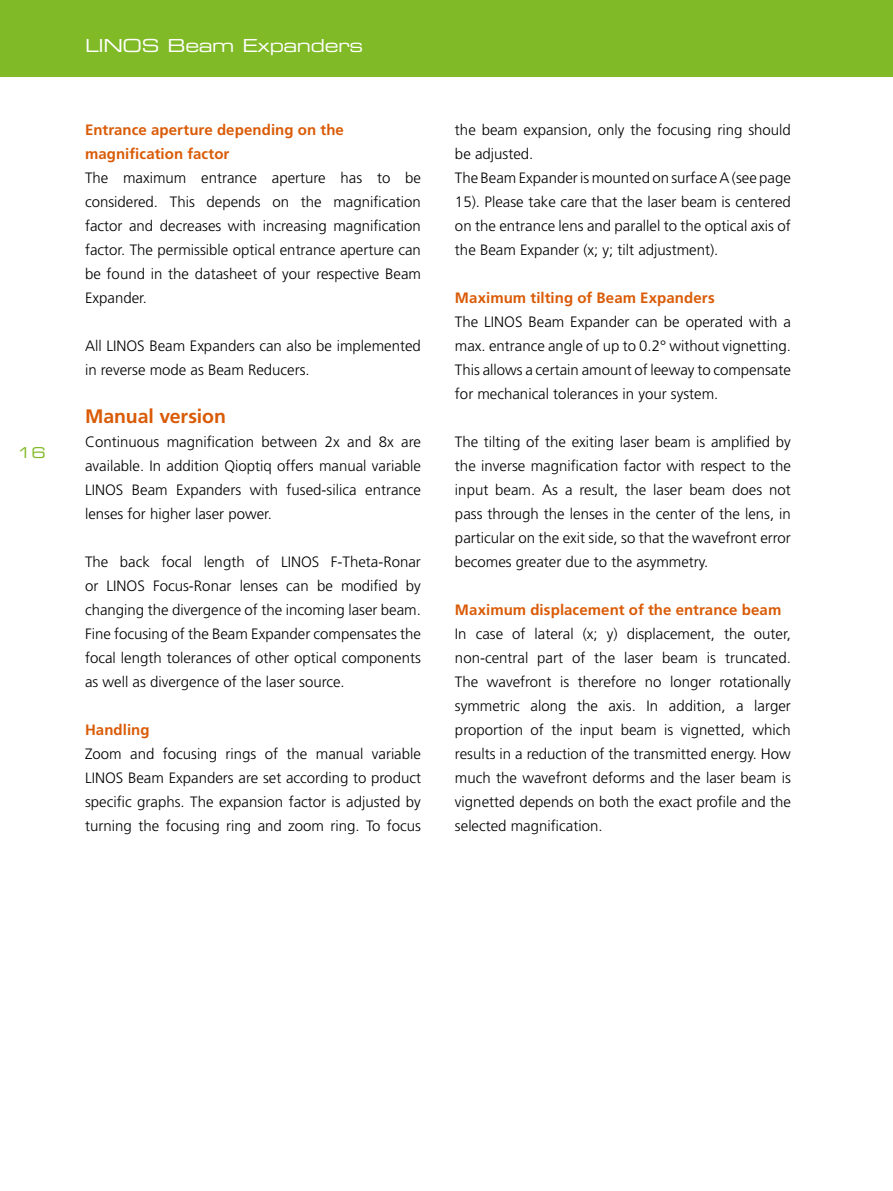
<style>
.page{position:relative;width:893px;height:1191px;background:#fff}
.page>*{position:absolute;margin:0;border:0;box-sizing:border-box;transform-origin:0 0}
.t1{font:700 19.5px "Frutiger LT Std";letter-spacing:-.005em;color:#da5b07}
.t2{font:18px "Eurostile LT Std Ex 2";letter-spacing:-.02em;color:#fff}
.t3{font:300 15px/24px "Frutiger";color:#000;text-align:justify}
.t4{font:700 15px/24px "Frutiger LT Std";letter-spacing:.005em;color:#da5b07}
.t5{font:15px "Eurostile LT Std Ex 2";color:#80ba27}
</style>
<div class="page">
<div style="left:0;top:0;width:893px;height:77px;background:#80ba27"></div>
<p class="t5" style="left:17px;top:442px;width:30px">16</p>
<p class="t2" style="left:85px;top:33px;width:280px">LINOS Beam Expanders</p>
<p class="t4" style="left:85px;top:117px;width:260px">Entrance aperture depending on the magnification factor</p>
<p class="t3" style="left:85px;top:166px;width:337px">The maximum entrance aperture has to be considered. This depends on the magnification factor and decreases with increasing magnification factor. The permissible optical entrance aperture can be found in the datasheet of your respective Beam Expander.</p>
<p class="t3" style="left:85px;top:334px;width:337px">All LINOS Beam Expanders can also be implemented in reverse mode as Beam Reducers.</p>
<h1 class="t1" style="left:85px;top:404px;width:143px">Manual version</h1>
<p class="t3" style="left:85px;top:430px;width:337px">Continuous magnification between 2x and 8x are available. In addition Qioptiq offers manual variable LINOS Beam Expanders with fused-silica entrance lenses for higher laser power.</p>
<p class="t3" style="left:85px;top:550px;width:337px">The back focal length of LINOS F-Theta-Ronar or LINOS Focus-Ronar lenses can be modified by changing the divergence of the incoming laser beam.<br>Fine focusing of the Beam Expander compensates the focal length tolerances of other optical components as well as divergence of the laser source.</p>
<p class="t4" style="left:85px;top:717px;width:66px">Handling</p>
<p class="t3" style="left:85px;top:742px;width:337px">Zoom and focusing rings of the manual variable LINOS Beam Expanders are set according to product specific graphs. The expansion factor is adjusted by turning the focusing ring and zoom ring. To focus</p>
<p class="t3" style="left:455px;top:118px;width:337px;text-align:left">the beam expansion, only the focusing ring should be adjusted.<br>The Beam Expander is mounted on surface A (see page 15). Please take care that the laser beam is centered on the entrance lens and parallel to the optical axis of the Beam Expander (x; y; tilt adjustment).</p>
<p class="t4" style="left:455px;top:285px;width:261px">Maximum tilting of Beam Expanders</p>
<p class="t3" style="left:455px;top:310px;width:337px">The LINOS Beam Expander can be operated with a max. entrance angle of up to 0.2° without vignetting.<br>This allows a certain amount of leeway to compensate for mechanical tolerances in your system.</p>
<p class="t3" style="left:455px;top:430px;width:337px">The tilting of the exiting laser beam is amplified by the inverse magnification factor with respect to the input beam. As a result, the laser beam does not pass through the lenses in the center of the lens, in particular on the exit side, so that the wavefront error becomes greater due to the asymmetry.</p>
<p class="t4" style="left:455px;top:597px;width:328px">Maximum displacement of the entrance beam</p>
<p class="t3" style="left:455px;top:622px;width:337px">In case of lateral (x; y) displacement, the outer, non-central part of the laser beam is truncated.<br>The wavefront is therefore no longer rotationally symmetric along the axis. In addition, a larger proportion of the input beam is vignetted, which results in a reduction of the transmitted energy. How much the wavefront deforms and the laser beam is vignetted depends on both the exact profile and the selected magnification.</p>
</div>
